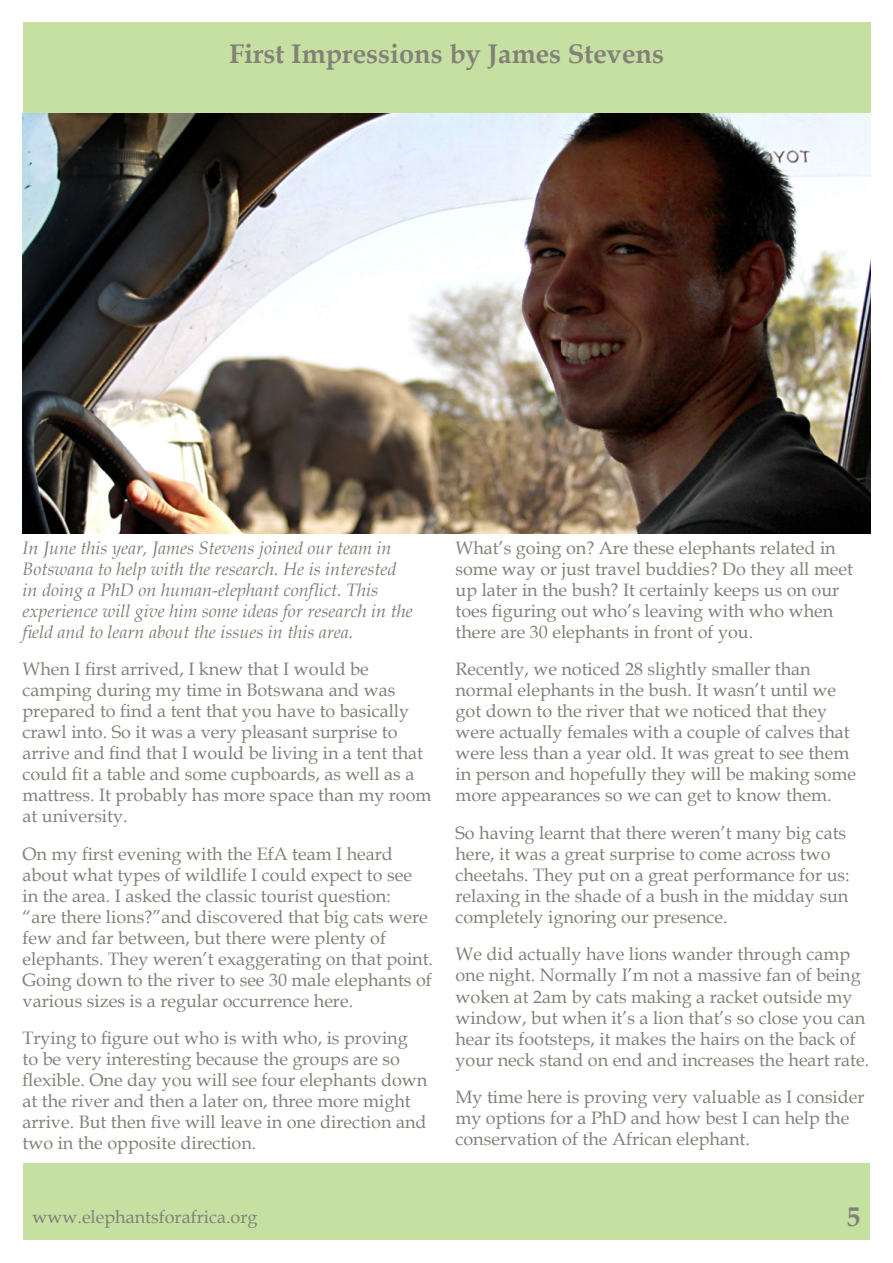
<style>
.page{position:relative;width:893px;height:1263px;background:#fff}
.page>*{position:absolute;margin:0;border:0;box-sizing:border-box;transform-origin:0 0}
.t1{font:700 27px "Book Antiqua";color:#828178}
.t2{font:18px/21px "Book Antiqua";color:#828178}
.t3{font:italic 18px/21px "Book Antiqua";color:#828178}
</style>
<div class="page">
<div style="left:22px;top:22px;width:848px;height:91px;background:#c6e0a2"></div>
<div style="left:23px;top:1163px;width:847px;height:77px;background:#c6e0a2"></div>
<img style="left:22px;top:113px;width:848px;height:420px">
<h1 class="t1" style="left:229px;top:35px;width:436px">First Impressions by James Stevens</h1>
<p class="t3" style="left:22px;top:537px;width:392px">In June this year, James Stevens joined our team in Botswana to help with the research. He is interested in doing a PhD on human-elephant conflict. This experience will give him some ideas for research in the field and to learn about the issues in this area.</p>
<p class="t2" style="left:22px;top:658px;width:410px">When I first arrived, I knew that I would be camping during my time in Botswana and was prepared to find a tent that you have to basically crawl into. So it was a very pleasant surprise to arrive and find that I would be living in a tent that could fit a table and some cupboards, as well as a mattress. It probably has more space than my room at university.</p>
<p class="t2" style="left:22px;top:843px;width:412px">On my first evening with the EfA team I heard about what types of wildlife I could expect to see<br>in the area. I asked the classic tourist question:<br>“are there lions?”and discovered that big cats were few and far between, but there were plenty of elephants. They weren’t exaggerating on that point.<br>Going down to the river to see 30 male elephants of various sizes is a regular occurrence here.</p>
<p class="t2" style="left:22px;top:1027px;width:406px">Trying to figure out who is with who, is proving to be very interesting because the groups are so flexible. One day you will see four elephants down at the river and then a later on, three more might arrive. But then five will leave in one direction and two in the opposite direction.</p>
<p class="t2" style="left:455px;top:537px;width:399px">What’s going on? Are these elephants related in some way or just travel buddies? Do they all meet up later in the bush? It certainly keeps us on our toes figuring out who’s leaving with who when there are 30 elephants in front of you.</p>
<p class="t2" style="left:455px;top:658px;width:402px">Recently, we noticed 28 slightly smaller than normal elephants in the bush. It wasn’t until we got down to the river that we noticed that they were actually females with a couple of calves that were less than a year old. It was great to see them in person and hopefully they will be making some more appearances so we can get to know them.</p>
<p class="t2" style="left:455px;top:822px;width:396px">So having learnt that there weren’t many big cats here, it was a great surprise to come across two cheetahs. They put on a great performance for us: relaxing in the shade of a bush in the midday sun completely ignoring our presence.</p>
<p class="t2" style="left:455px;top:943px;width:415px">We did actually have lions wander through camp one night. Normally I’m not a massive fan of being woken at 2am by cats making a racket outside my window, but when it’s a lion that’s so close you can hear its footsteps, it makes the hairs on the back of your neck stand on end and increases the heart rate.</p>
<p class="t2" style="left:455px;top:1086px;width:411px">My time here is proving very valuable as I consider my options for a PhD and how best I can help the conservation of the African elephant.</p>
<p class="t2" style="left:32px;top:1206px;width:227px">www.elephantsforafrica.org</p>
<h1 class="t1" style="left:847px;top:1199px;width:15px">5</h1>
</div>
